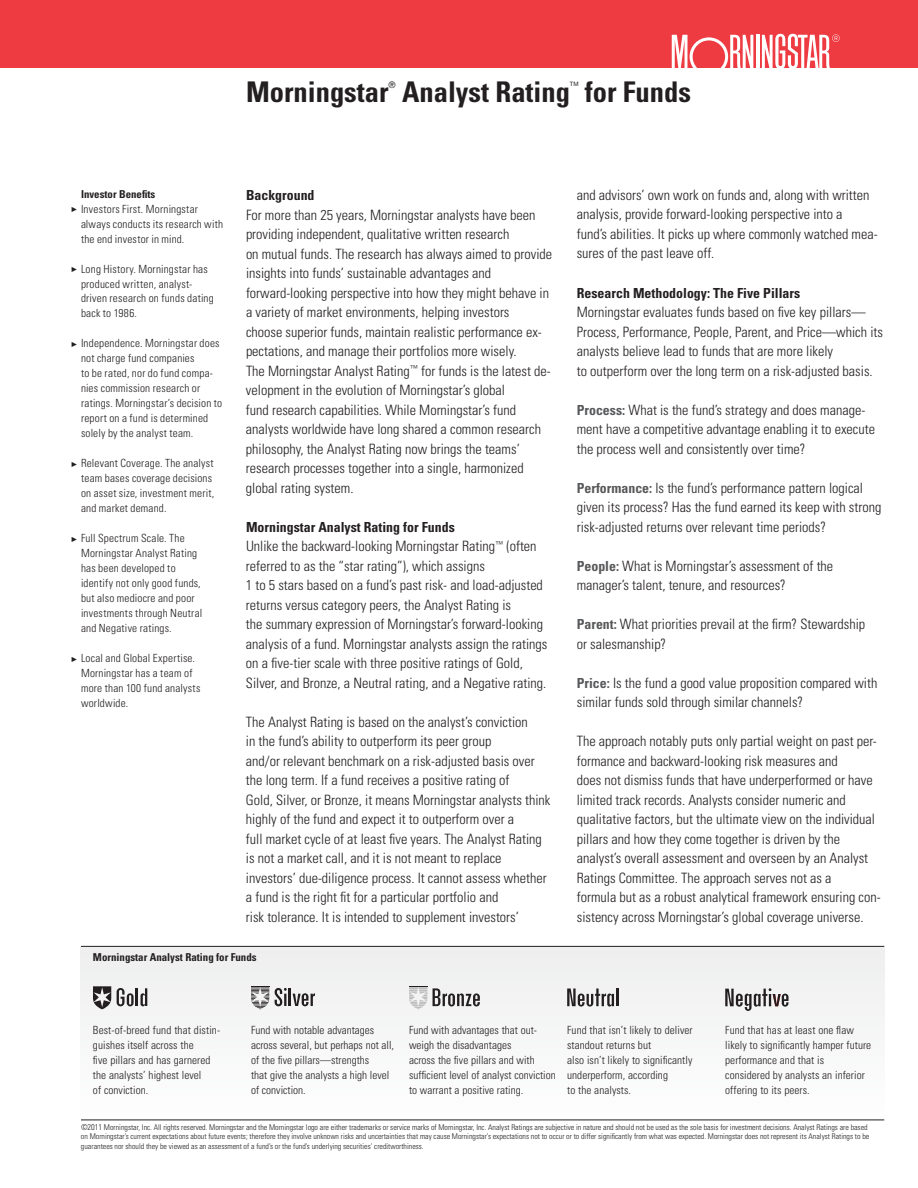
<style>
.page{position:relative;width:918px;height:1188px;background:#fff}
.page>*{position:absolute;margin:0;border:0;box-sizing:border-box;transform-origin:0 0}
.t1{font:700 condensed 28.5px "Univers";color:#231f20}
.t2{font:300 condensed 14.25px/19.5px "Univers";color:#231f20}
.t3{font:700 condensed 13.8px "Univers";color:#231f20}
.t4{font:300 condensed 11.25px/15px "Univers";letter-spacing:.005em;color:#231f20}
.t5{font:700 condensed 10.8px "Univers";color:#231f20}
.t6{font:9px "Helvetica Neue";color:#231f20}
.t7{font:300 condensed 7.8px/9.4px "Univers";color:#231f20}
.t8{font:6px "Helvetica Neue";color:#231f20}
.s1{font-weight:700;font-size:13.8px;color:#57585a}
.s2{font-size:8.25px}
</style>
<div class="page">
<div style="left:81px;top:946px;width:803px;height:174px;background:#f6f6f7"></div>
<hr style="left:81px;top:1120px;width:803px;height:1px;background:#231f20">
<div style="left:0;top:0;width:918px;height:68px;background:#ee3a41"></div>
<hr style="left:756px;top:35px;width:3px;height:33px;background:#fff">
<svg style="left:672px;top:35px;width:81px;height:33px"></svg>
<svg style="left:762px;top:34px;width:78px;height:34px"></svg>
<hr style="left:81px;top:946px;width:803px;height:1px;background:#231f20">
<svg style="left:725px;top:988px;width:64px;height:23px"></svg>
<svg style="left:251px;top:986px;width:18px;height:24px"></svg>
<svg style="left:275px;top:988px;width:40px;height:18px"></svg>
<svg style="left:409px;top:986px;width:71px;height:24px"></svg>
<svg style="left:567px;top:989px;width:52px;height:18px"></svg>
<svg style="left:93px;top:986px;width:18px;height:23px"></svg>
<svg style="left:117px;top:988px;width:30px;height:18px"></svg>
<h1 class="t1" style="left:246px;top:74px;width:144px">Morningstar</h1>
<p class="t6" style="left:389px;top:79px;width:9px">®</p>
<h1 class="t1" style="left:402px;top:74px;width:169px">Analyst Rating</h1>
<p class="t8" style="left:570px;top:80px;width:10px">TM</p>
<h1 class="t1" style="left:585px;top:74px;width:108px">for Funds</h1>
<p class="t5" style="left:81px;top:187px;width:76px">Investor Benefits</p>
<p class="t4" style="left:81px;top:201px;width:144px;text-indent:-10px">✓ Investors First. Morningstar always conducts its research with the end investor in mind.</p>
<p class="t4" style="left:81px;top:261px;width:134px;text-indent:-10px">✓ Long History. Morningstar has produced written, analyst&shy;driven research on funds dating back to 1986.</p>
<p class="t4" style="left:81px;top:336px;width:143px;text-indent:-10px">✓ Independence. Morningstar does not charge fund companies<br>to be rated, nor do fund compa&shy;nies commission research or ratings. Morningstar’s decision to report on a fund is determined solely by the analyst team.</p>
<p class="t4" style="left:81px;top:456px;width:135px;text-indent:-10px">✓ Relevant Coverage. The analyst team bases coverage decisions on asset size, investment merit, and market demand.</p>
<p class="t4" style="left:81px;top:531px;width:123px;text-indent:-10px">✓ Full Spectrum Scale. The<br>Morningstar Analyst Rating has been developed to identify not only good funds, but also mediocre and poor investments through Neutral and Negative ratings.</p>
<p class="t4" style="left:81px;top:651px;width:121px;text-indent:-10px">✓ Local and Global Expertise.<br>Morningstar has a team of more than 100 fund analysts worldwide.</p>
<p class="t3" style="left:246px;top:187px;width:70px">Background</p>
<p class="t2" style="left:246px;top:205px;width:308px">For more than 25 years, Morningstar analysts have been providing independent, qualitative written research<br>on mutual funds. The research has always aimed to provide insights into funds’ sustainable advantages and forward-looking perspective into how they might behave in a variety of market environments, helping investors<br>choose superior funds, maintain realistic performance ex&shy;pectations, and manage their portfolios more wisely.<br>The Morningstar Analyst Rating<sup>™</sup> for funds is the latest de&shy;velopment in the evolution of Morningstar’s global<br>fund research capabilities. While Morningstar’s fund analysts worldwide have long shared a common research philosophy, the Analyst Rating now brings the teams’ research processes together into a single, harmonized global rating system.</p>
<p class="t3" style="left:246px;top:518px;width:210px">Morningstar Analyst Rating for Funds</p>
<p class="t2" style="left:246px;top:536px;width:303px">Unlike the backward-looking Morningstar Rating<sup>™</sup> (often referred to as the “star rating”), which assigns<br>1 to 5 stars based on a fund’s past risk- and load-adjusted returns versus category peers, the Analyst Rating is<br>the summary expression of Morningstar’s forward-looking analysis of a fund. Morningstar analysts assign the ratings on a five-tier scale with three positive ratings of Gold, Silver, and Bronze, a Neutral rating, and a Negative rating.</p>
<p class="t2" style="left:246px;top:712px;width:306px">The Analyst Rating is based on the analyst’s conviction<br>in the fund’s ability to outperform its peer group<br>and/or relevant benchmark on a risk-adjusted basis over the long term. If a fund receives a positive rating of<br>Gold, Silver, or Bronze, it means Morningstar analysts think highly of the fund and expect it to outperform over a<br>full market cycle of at least five years. The Analyst Rating is not a market call, and it is not meant to replace investors’ due-diligence process. It cannot assess whether a fund is the right fit for a particular portfolio and<br>risk tolerance. It is intended to supplement investors’</p>
<p class="t2" style="left:577px;top:185px;width:303px">and advisors’ own work on funds and, along with written analysis, provide forward-looking perspective into a<br>fund’s abilities. It picks up where commonly watched mea&shy;sures of the past leave off.</p>
<p class="t3" style="left:577px;top:284px;width:225px">Research Methodology: The Five Pillars</p>
<p class="t2" style="left:577px;top:302px;width:308px">Morningstar evaluates funds based on five key pillars— Process, Performance, People, Parent, and Price—which its analysts believe lead to funds that are more likely<br>to outperform over the long term on a risk-adjusted basis.</p>
<p class="t2" style="left:577px;top:400px;width:300px"><span class="s1">Process:</span> What is the fund’s strategy and does manage&shy;ment have a competitive advantage enabling it to execute the process well and consistently over time?</p>
<p class="t2" style="left:577px;top:478px;width:306px"><span class="s1">Performance:</span> Is the fund’s performance pattern logical given its process? Has the fund earned its keep with strong risk-adjusted returns over relevant time periods?</p>
<p class="t2" style="left:577px;top:556px;width:258px"><span class="s1">People:</span> What is Morningstar’s assessment of the manager’s talent, tenure, and resources?</p>
<p class="t2" style="left:577px;top:614px;width:290px"><span class="s1">Parent:</span> What priorities prevail at the firm? Stewardship or salesmanship?</p>
<p class="t2" style="left:577px;top:673px;width:302px"><span class="s1">Price:</span> Is the fund a good value proposition compared with similar funds sold through similar channels?</p>
<p class="t2" style="left:577px;top:731px;width:305px">The approach notably puts only partial weight on past per&shy;formance and backward-looking risk measures and<br>does not dismiss funds that have underperformed or have limited track records. Analysts consider numeric and qualitative factors, but the ultimate view on the individual pillars and how they come together is driven by the analyst’s overall assessment and overseen by an Analyst Ratings Committee. The approach serves not as a<br>formula but as a robust analytical framework ensuring con&shy;sistency across Morningstar’s global coverage universe.</p>
<p class="t5" style="left:93px;top:950px;width:165px">Morningstar Analyst Rating for Funds</p>
<p class="t4" style="left:251px;top:1022px;width:145px">Fund with notable advantages across several, but perhaps not all, of the five pillars—strengths<br>that give the analysts a high level of conviction.</p>
<p class="t4" style="left:567px;top:1022px;width:127px">Fund that isn’t likely to deliver standout returns but<br>also isn’t likely to significantly underperform, according<br>to the analysts.</p>
<p class="t4" style="left:725px;top:1022px;width:148px">Fund that has at least one flaw likely to significantly hamper future performance and that is considered by analysts an inferior offering to its peers.</p>
<p class="t4" style="left:93px;top:1022px;width:129px">Best-of-breed fund that distin&shy;guishes itself across the<br>five pillars and has garnered the analysts’ highest level<br>of conviction.</p>
<p class="t4" style="left:409px;top:1022px;width:148px">Fund with advantages that out&shy;weigh the disadvantages<br>across the five pillars and with sufficient level of analyst conviction to warrant a positive rating.</p>
<p class="t7" style="left:81px;top:1122px;width:790px"><span class="s2">©2011</span> Morningstar, Inc. All rights reserved. Morningstar and the Morningstar logo are either trademarks or service marks of Morningstar, Inc. Analyst Ratings are subjective in nature and should not be used as the sole basis for investment decisions. Analyst Ratings are based on Morningstar’s current expectations about future events; therefore they involve unknown risks and uncertainties that may cause Morningstar’s expectations not to occur or to differ significantly from what was expected. Morningstar does not represent its Analyst Ratings to be guarantees nor should they be viewed as an assessment of a fund’s or the fund’s underlying securities’ creditworthiness.</p>
</div>
